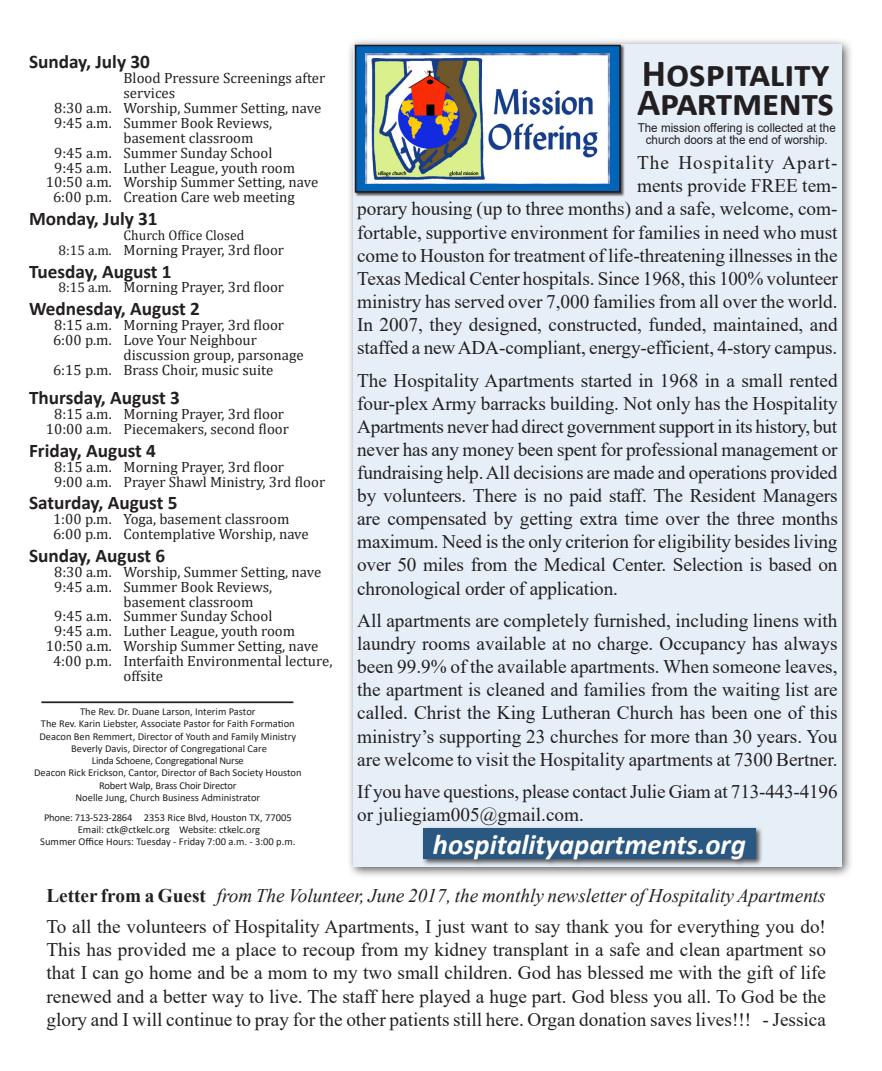
<style>
.page{position:relative;width:882px;height:1071px;background:#fff}
.page>*{position:absolute;margin:0;border:0;box-sizing:border-box;transform-origin:0 0}
.Headline{font:700 38.5px/29.8px "Calibri";letter-spacing:-.01em;color:#231f20}
.t1{font:italic 700 28.7px "Calibri";color:#fff}
.t2{font:19.25px/23.1px "Times New Roman";color:#231f20;text-align:justify}
.calendar_item{font:700 19.25px "Calibri";color:#231f20}
.t3{font:italic 19.25px "Times New Roman";color:#231f20}
.calendar_heading{font:700 19.25px "Calibri";color:#231f20}
.calendar_item-2{font:14.88px/14.9px "Cambria";color:#231f20}
.calendar_item-3{font:14px "Cambria";color:#231f20}
.t4{font:12.25px/12.2px "Arial";color:#231f20;text-align:center;scale:.95 1}
.t5{font:10.5px "Calibri";color:#231f20}
.t6{font:10.5px "Calibri";letter-spacing:-.02em;color:#231f20}
.s1{font-size:14px}
.s2{font-weight:700;font-style:normal}
</style>
<div class="page">
<div style="left:346px;top:37px;width:508px;height:841px;background:#231f20;opacity:.75"></div>
<div style="left:354px;top:44px;width:488px;height:822px;background:#e6eff8"></div>
<hr style="left:41px;top:701px;width:252px;height:2px;background:#231f20">
<div style="left:354px;top:44px;width:271px;height:153px;background:#231f20;opacity:.75"></div>
<div style="left:356px;top:46px;width:264px;height:146px;background:#0064b9"></div>
<div style="left:355px;top:45px;width:266px;height:148px;border:2px solid #231f20"></div>
<img style="left:366px;top:53px;width:244px;height:131px">
<div style="left:422px;top:826px;width:341px;height:41px;background:#231f20;opacity:.75"></div>
<div style="left:423px;top:828px;width:332px;height:31px;background:#2b5881"></div>
<p class="calendar_heading" style="left:29px;top:48px;width:122px">Sunday, July 30</p>
<p class="calendar_item-2" style="left:124px;top:71px;width:203px">Blood Pressure Screenings after services</p>
<p class="calendar_item-2" style="left:54px;top:100px;width:269px">8:30 a.m. Worship, Summer Setting, nave</p>
<p class="calendar_item-2" style="left:54px;top:115px;width:220px">9:45 a.m. Summer Book Reviews,</p>
<p class="calendar_item-2" style="left:124px;top:130px;width:132px">basement classroom</p>
<p class="calendar_item-2" style="left:54px;top:145px;width:220px">9:45 a.m. Summer Sunday School</p>
<p class="calendar_item-2" style="left:54px;top:160px;width:243px">9:45 a.m. Luther League, youth room</p>
<p class="calendar_item-2" style="left:46px;top:175px;width:274px">10:50 a.m. Worship Summer Setting, nave</p>
<p class="calendar_item-2" style="left:53px;top:190px;width:243px">6:00 p.m. Creation Care web meeting</p>
<p class="calendar_item" style="left:29px;top:205px;width:130px">Monday, July 31</p>
<p class="calendar_item-3" style="left:124px;top:227px;width:122px">Church Office Closed</p>
<p class="calendar_item-2" style="left:59px;top:242px;width:227px"><span class="s1">8:15 a.m.</span> Morning Prayer, 3rd floor</p>
<p class="calendar_item" style="left:29px;top:258px;width:144px">Tuesday, August 1</p>
<p class="calendar_item-2" style="left:59px;top:280px;width:227px"><span class="s1">8:15 a.m.</span> Morning Prayer, 3rd floor</p>
<p class="calendar_item" style="left:29px;top:295px;width:172px">Wednesday, August 2</p>
<p class="calendar_item-2" style="left:54px;top:317px;width:231px">8:15 a.m. Morning Prayer, 3rd floor</p>
<p class="calendar_item-2" style="left:53px;top:332px;width:205px">6:00 p.m. Love Your Neighbour</p>
<p class="calendar_item-2" style="left:124px;top:347px;width:182px">discussion group, parsonage</p>
<p class="calendar_item-2" style="left:53px;top:362px;width:222px">6:15 p.m. Brass Choir, music suite</p>
<p class="calendar_item" style="left:29px;top:384px;width:152px">Thursday, August 3</p>
<p class="calendar_item-2" style="left:54px;top:407px;width:231px">8:15 a.m. Morning Prayer, 3rd floor</p>
<p class="calendar_item-2" style="left:46px;top:422px;width:245px">10:00 a.m. Piecemakers, second floor</p>
<p class="calendar_item" style="left:29px;top:437px;width:128px">Friday, August 4</p>
<p class="calendar_item-2" style="left:54px;top:459px;width:231px">8:15 a.m. Morning Prayer, 3rd floor</p>
<p class="calendar_item-2" style="left:54px;top:474px;width:273px">9:00 a.m. Prayer Shawl Ministry, 3rd floor</p>
<p class="calendar_item" style="left:29px;top:489px;width:150px">Saturday, August 5</p>
<p class="calendar_item-2" style="left:53px;top:512px;width:238px">1:00 p.m. Yoga, basement classroom</p>
<p class="calendar_item-2" style="left:53px;top:527px;width:257px">6:00 p.m. Contemplative Worship, nave</p>
<p class="calendar_heading" style="left:29px;top:542px;width:138px">Sunday, August 6</p>
<p class="calendar_item-2" style="left:54px;top:564px;width:269px">8:30 a.m. Worship, Summer Setting, nave</p>
<p class="calendar_item-2" style="left:54px;top:579px;width:220px">9:45 a.m. Summer Book Reviews,</p>
<p class="calendar_item-2" style="left:124px;top:594px;width:132px">basement classroom</p>
<p class="calendar_item-2" style="left:54px;top:609px;width:220px">9:45 a.m. Summer Sunday School</p>
<p class="calendar_item-2" style="left:54px;top:624px;width:243px">9:45 a.m. Luther League, youth room</p>
<p class="calendar_item-2" style="left:46px;top:639px;width:274px">10:50 a.m. Worship Summer Setting, nave</p>
<p class="calendar_item-2" style="left:124px;top:653px;width:210px;text-indent:-70px">4:00 p.m. Interfaith Environmental lecture, offsite</p>
<p class="Headline" style="left:637px;top:58px;width:198px">Hospitality<br>Apartments</p>
<p class="t4" style="left:638px;top:121px;width:210px">The mission offering is collected at the church doors at the end of worship.</p>
<p class="t2" style="left:357px;top:151px;width:482px;text-align:right">The Hospitality Apart-<br>ments provide FREE tem-<br>porary housing (up to three months) and a safe, welcome, com&shy;fortable, supportive environment for families in need who must come to Houston for treatment of life-threatening illnesses in the Texas Medical Center hospitals. Since 1968, this 100% volunteer ministry has served over 7,000 families from all over the world.<br>In 2007, they designed, constructed, funded, maintained, and staffed a new ADA-compliant, energy-efficient, 4-story campus.</p>
<p class="t2" style="left:357px;top:368px;width:482px">The Hospitality Apartments started in 1968 in a small rented four-plex Army barracks building. Not only has the Hospitality Apartments never had direct government support in its history, but never has any money been spent for professional management or fundraising help. All decisions are made and operations provided by volunteers. There is no paid staff. The Resident Managers are compensated by getting extra time over the three months maximum. Need is the only criterion for eligibility besides living over 50 miles from the Medical Center. Selection is based on chronological order of application.</p>
<p class="t2" style="left:357px;top:608px;width:482px">All apartments are completely furnished, including linens with laundry rooms available at no charge. Occupancy has always been 99.9% of the available apartments. When someone leaves, the apartment is cleaned and families from the waiting list are called. Christ the King Lutheran Church has been one of this ministry’s supporting 23 churches for more than 30 years. You are welcome to visit the Hospitality apartments at 7300 Bertner.</p>
<p class="t2" style="left:357px;top:780px;width:482px">If you have questions, please contact Julie Giam at 713-443-4196 or juliegiam005@gmail.com.</p>
<p class="t5" style="left:80px;top:704px;width:177px">The Rev. Dr. Duane Larson, Interim Pastor</p>
<p class="t5" style="left:41px;top:717px;width:255px">The Rev. Karin Liebster, Associate Pastor for Faith Formation</p>
<p class="t5" style="left:39px;top:729px;width:258px">Deacon Ben Remmert, Director of Youth and Family Ministry</p>
<p class="t5" style="left:71px;top:741px;width:197px">Beverly Davis, Director of Congregational Care</p>
<p class="t6" style="left:92px;top:753px;width:154px">Linda Schoene, Congregational Nurse</p>
<p class="t5" style="left:34px;top:766px;width:269px">Deacon Rick Erickson, Cantor, Director of Bach Society Houston</p>
<p class="t6" style="left:99px;top:778px;width:139px">Robert Walp, Brass Choir Director</p>
<p class="t5" style="left:75px;top:790px;width:186px">Noelle Jung, Church Business Administrator</p>
<p class="t5" style="left:44px;top:810px;width:249px">Phone: 713-523-2864 2353 Rice Blvd, Houston TX, 77005</p>
<p class="t5" style="left:78px;top:822px;width:184px">Email: ctk@ctkelc.org Website: ctkelc.org</p>
<p class="t5" style="left:40px;top:835px;width:257px">Summer Office Hours: Tuesday - Friday 7:00 a.m. - 3:00 p.m.</p>
<p class="t1" style="left:433px;top:824px;width:314px">hospitalityapartments.org</p>
<p class="t3" style="left:46px;top:883px;width:781px"><span class="s2">Letter from a Guest</span> from The Volunteer, June 2017, the monthly newsletter of Hospitality Apartments</p>
<p class="t2" style="left:46px;top:915px;width:781px">To all the volunteers of Hospitality Apartments, I just want to say thank you for everything you do!<br>This has provided me a place to recoup from my kidney transplant in a safe and clean apartment so that I can go home and be a mom to my two small children. God has blessed me with the gift of life renewed and a better way to live. The staff here played a huge part. God bless you all. To God be the glory and I will continue to pray for the other patients still here. Organ donation saves lives!!! - Jessica</p>
</div>
